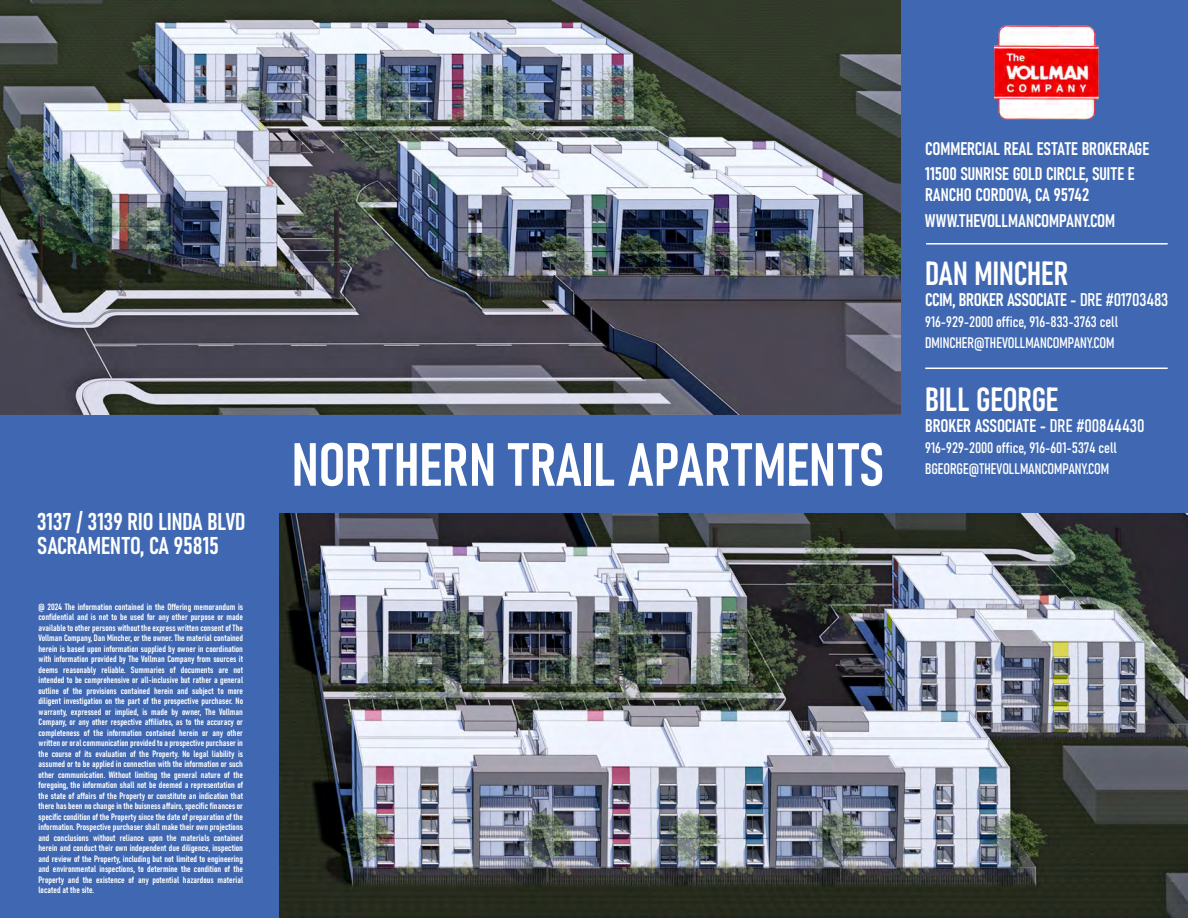
<style>
.page{position:relative;width:1188px;height:918px;background:#fff}
.page>*{position:absolute;margin:0;border:0;box-sizing:border-box;transform-origin:0 0}
.t1{font:60px "Bahnschrift";color:#fff}
.t2{font:33px "Bahnschrift";color:#fff}
.t3{font:24px/24px "Bahnschrift";color:#fff}
.t4{font:18px/25.5px "Bahnschrift";letter-spacing:-.01em;color:#fff}
.t5{font:15px/21px "Bahnschrift";color:#fff}
.t6{font:9px/10.5px "Bahnschrift";color:#fff;text-align:justify}
</style>
<div class="page">
<div style="left:0;top:0;width:1188px;height:917px;background:#4068b2"></div>
<img style="left:0;top:0;width:901px;height:415px">
<img style="left:279px;top:513px;width:909px;height:405px">
<img style="left:875px;top:0;width:224px;height:194px">
<hr style="left:926px;top:243px;width:242px;height:2px;background:#fff">
<hr style="left:925px;top:368px;width:243px;height:1px;background:#fff">
<h3 class="t3" style="left:37px;top:508px;width:210px">3137 / 3139 RIO LINDA BLVD<br>SACRAMENTO, CA 95815</h3>
<p class="t6" style="left:39px;top:601px;width:206px">@ 2024 The information contained in the Offering memorandum is confidential and is not to be used for any other purpose or made available to other persons without the express written consent of The Vollman Company, Dan Mincher, or the owner. The material contained herein is based upon information supplied by owner in coordination with information provided by The Vollman Company from sources it deems reasonably reliable. Summaries of documents are not intended to be comprehensive or all-inclusive but rather a general outline of the provisions contained herein and subject to more diligent investigation on the part of the prospective purchaser. No warranty, expressed or implied, is made by owner, The Vollman Company, or any other respective affiliates, as to the accuracy or completeness of the information contained herein or any other written or oral communication provided to a prospective purchaser in the course of its evaluation of the Property. No legal liability is assumed or to be applied in connection with the information or such other communication. Without limiting the general nature of the foregoing, the information shall not be deemed a representation of the state of affairs of the Property or constitute an indication that there has been no change in the buisness affairs, specific finances or specific condition of the Property since the date of preparation of the information. Prospective purchaser shall make their own projections and conclusions without reliance upon the materials contained herein and conduct their own independent due diligence, inspection and review of the Property, including but not limited to engineering and environmental inspections, to determine the condition of the Property and the existence of any potential hazardous material located at the site.</p>
<h1 class="t1" style="left:292px;top:419px;width:594px">NORTHERN TRAIL APARTMENTS</h1>
<h3 class="t4" style="left:925px;top:134px;width:225px">COMMERCIAL REAL ESTATE BROKERAGE<br>11500 SUNRISE GOLD CIRCLE, SUITE E</h3>
<h3 class="t4" style="left:925px;top:181px;width:191px">RANCHO CORDOVA, CA 95742<br>WWW.THEVOLLMANCOMPANY.COM</h3>
<h2 class="t2" style="left:925px;top:248px;width:145px">DAN MINCHER</h2>
<h3 class="t4" style="left:925px;top:286px;width:245px">CCIM, BROKER ASSOCIATE - DRE #01703483</h3>
<h3 class="t5" style="left:925px;top:310px;width:194px">916-929-2000 office, 916-833-3763 cell<br>DMINCHER@THEVOLLMANCOMPANY.COM</h3>
<h2 class="t2" style="left:925px;top:374px;width:135px">BILL GEORGE</h2>
<h3 class="t4" style="left:925px;top:412px;width:221px">BROKER ASSOCIATE - DRE #00844430</h3>
<h3 class="t5" style="left:925px;top:436px;width:193px">916-929-2000 office, 916-601-5374 cell<br>BGEORGE@THEVOLLMANCOMPANY.COM</h3>
<h3 class="t5" style="left:910px;top:162px;width:74px">GEOTECHNICAL:</h3>
<h3 class="t5" style="left:1018px;top:161px;width:99px;line-height:22.5px">VISHA CONSULTANTS<br>GOPALAN VISHNAN</h3>
<h3 class="t5" style="left:1018px;top:252px;width:72px">BRIAN P. DAVIN</h3>
<h3 class="t5" style="left:910px;top:297px;width:63px">PHASE 1 ENV:</h3>
<h3 class="t5" style="left:1018px;top:296px;width:103px;line-height:22.5px">RSB ENVIRONMENTAL<br>SACHINN BUTALA</h3>
</div>
